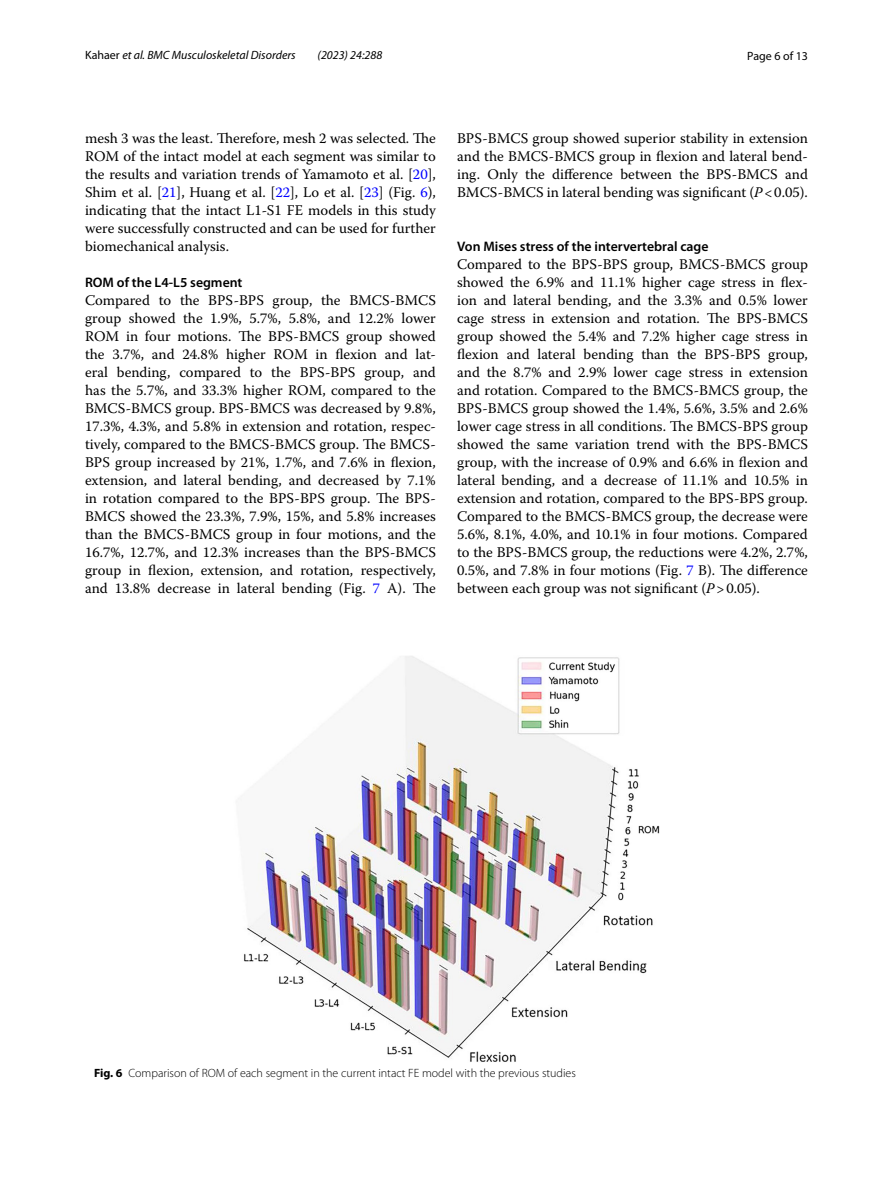
<style>
.page{position:relative;width:893px;height:1187px;background:#fff}
.page>*{position:absolute;margin:0;border:0;box-sizing:border-box;transform-origin:0 0}
.t1{font:14.7px/18px "Warnock Pro";color:#000;text-align:justify}
.t2{font:600 13.8px "Myriad Pro";color:#000}
.t3{font:300 12px "Myriad Pro";color:#000}
.t4{font:italic 12px "Myriad Pro";color:#000}
.t5{font:12px "Myriad Pro";color:#000}
.s1{font-style:normal}
.s2{color:#00f}
.s3{font-style:italic}
.s4{font-weight:700}
</style>
<div class="page">
<img style="left:244px;top:656px;width:415px;height:405px">
<p class="t4" style="left:85px;top:48px;width:212px"><span class="s1">Kahaer</span> et al. BMC Musculoskeletal Disorders</p>
<p class="t4" style="left:318px;top:48px;width:66px">(2023) 24:288</p>
<p class="t5" style="left:747px;top:48px;width:62px">Page 6 of 13</p>
<p class="t1" style="left:85px;top:128px;width:352px">mesh 3 was the least. Therefore, mesh 2 was selected. The ROM of the intact model at each segment was similar to the results and variation trends of Yamamoto et al. [<span class="s2">20</span>], Shim et al. [<span class="s2">21</span>], Huang et al. [<span class="s2">22</span>], Lo et al. [<span class="s2">23</span>] (Fig. <span class="s2">6</span>), indicating that the intact L1-S1 FE models in this study were successfully constructed and can be used for further biomechanical analysis.</p>
<p class="t2" style="left:85px;top:273px;width:159px">ROM of the L4‑L5 segment</p>
<p class="t1" style="left:85px;top:290px;width:352px">Compared to the BPS-BPS group, the BMCS-BMCS group showed the 1.9%, 5.7%, 5.8%, and 12.2% lower ROM in four motions. The BPS-BMCS group showed the 3.7%, and 24.8% higher ROM in flexion and lat&shy;eral bending, compared to the BPS-BPS group, and has the 5.7%, and 33.3% higher ROM, compared to the BMCS-BMCS group. BPS-BMCS was decreased by 9.8%, 17.3%, 4.3%, and 5.8% in extension and rotation, respec&shy;tively, compared to the BMCS-BMCS group. The BMCS-BPS group increased by 21%, 1.7%, and 7.6% in flexion, extension, and lateral bending, and decreased by 7.1% in rotation compared to the BPS-BPS group. The BPS-BMCS showed the 23.3%, 7.9%, 15%, and 5.8% increases than the BMCS-BMCS group in four motions, and the 16.7%, 12.7%, and 12.3% increases than the BPS-BMCS group in flexion, extension, and rotation, respectively, and 13.8% decrease in lateral bending (Fig. <span class="s2">7</span> A). The</p>
<p class="t1" style="left:457px;top:128px;width:352px">BPS-BMCS group showed superior stability in extension and the BMCS-BMCS group in flexion and lateral bend&shy;ing. Only the difference between the BPS-BMCS and BMCS-BMCS in lateral bending was significant (<span class="s3">P</span>&lt;0.05).</p>
<p class="t2" style="left:457px;top:237px;width:253px">Von Mises stress of the intervertebral cage</p>
<p class="t1" style="left:457px;top:254px;width:352px">Compared to the BPS-BPS group, BMCS-BMCS group showed the 6.9% and 11.1% higher cage stress in flex&shy;ion and lateral bending, and the 3.3% and 0.5% lower cage stress in extension and rotation. The BPS-BMCS group showed the 5.4% and 7.2% higher cage stress in flexion and lateral bending than the BPS-BPS group, and the 8.7% and 2.9% lower cage stress in extension and rotation. Compared to the BMCS-BMCS group, the BPS-BMCS group showed the 1.4%, 5.6%, 3.5% and 2.6% lower cage stress in all conditions. The BMCS-BPS group showed the same variation trend with the BPS-BMCS group, with the increase of 0.9% and 6.6% in flexion and lateral bending, and a decrease of 11.1% and 10.5% in extension and rotation, compared to the BPS-BPS group.<br>Compared to the BMCS-BMCS group, the decrease were 5.6%, 8.1%, 4.0%, and 10.1% in four motions. Compared to the BPS-BMCS group, the reductions were 4.2%, 2.7%, 0.5%, and 7.8% in four motions (Fig. <span class="s2">7</span> B). The difference between each group was not significant (<span class="s3">P</span>&gt;0.05).</p>
<p class="t3" style="left:94px;top:1066px;width:483px"><span class="s4">Fig. 6</span> Comparison of ROM of each segment in the current intact FE model with the previous studies</p>
</div>
